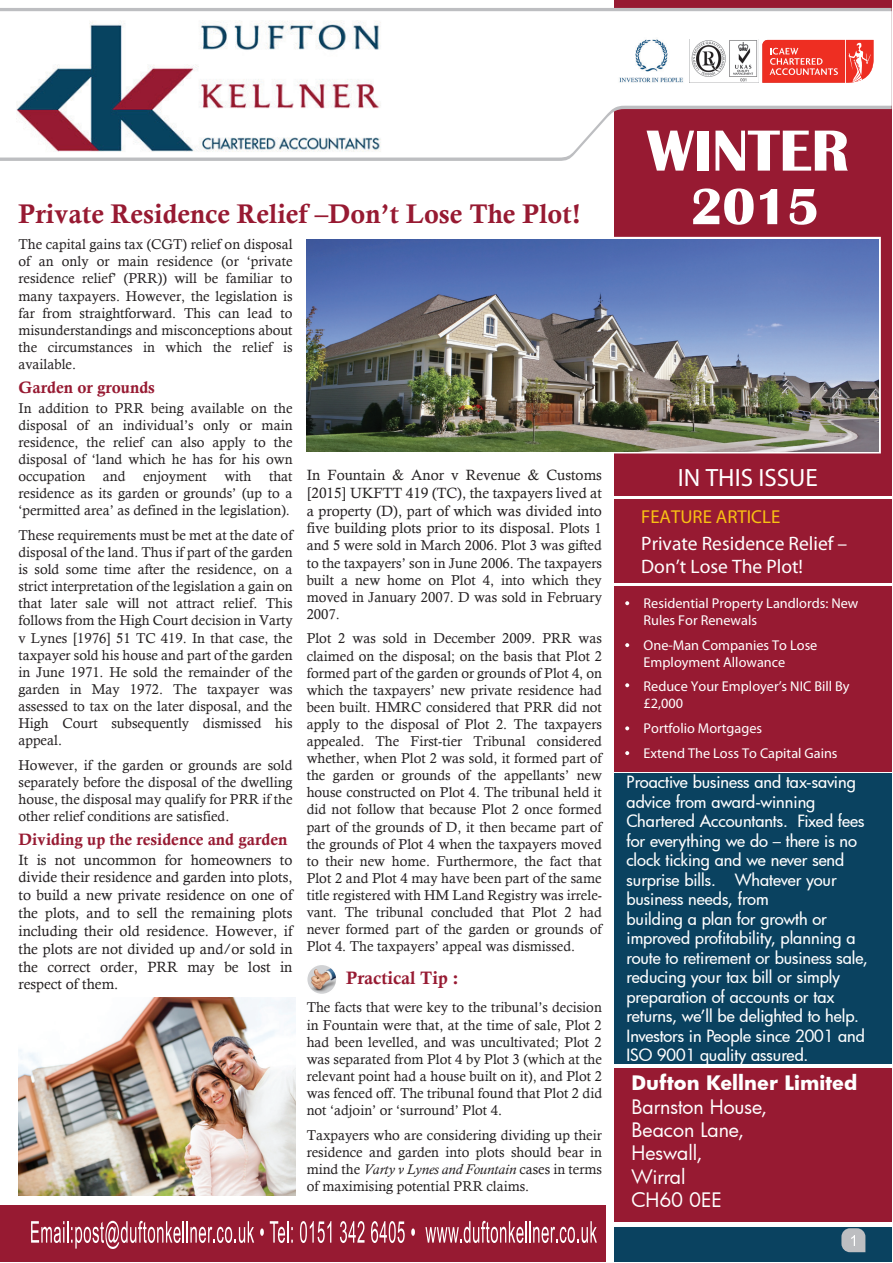
<style>
.page{position:relative;width:893px;height:1263px;background:#fff}
.page>*{position:absolute;margin:0;border:0;box-sizing:border-box;transform-origin:0 0}
.t1{font:700 60px "Britannic";color:#fff}
.t2{font:700 52.8px "Britannic";color:#fff}
.t3{font:27px "Calis MT Bol";color:#971a32}
.t4{font:25.05px "Beatles";color:#fff}
.t5{font:19.5px/23.4px "Futura";color:#fff}
.t6{font:19.5px/23.4px "Beatles";color:#fff}
.t7{font:700 19.5px "Futura";color:#fff}
.t8{font:18.75px "Beatles";color:#f8c014}
.t9{font:18px "Calis MT Bol";color:#971a32}
.t10{font:500 16.5px/19.5px "Futura";letter-spacing:-.005em;color:#fff}
.t11{font:16.5px "Calis MT Bol";color:#971a32}
.t12{font:14.85px/17.9px "Calisto";color:#231f20;text-align:justify}
.t13{font:14.25px/17.1px "Calisto";color:#231f20;text-align:justify}
.t14{font:14.25px/17.1px "Beatles";color:#fff}
.s1{font-size:14.25px}
.s2{font-style:italic}
</style>
<div class="page">
<div style="left:613px;top:1068px;width:278px;height:193px;background:#971a32"></div>
<div style="left:613px;top:0;width:278px;height:771px;background:#971a32"></div>
<svg style="left:0;top:8px;width:891px;height:153px;fill:#bdbec1"></svg>
<svg style="left:0;top:11px;width:891px;height:147px"></svg>
<div style="left:0;top:1205px;width:606px;height:56px;background:#971a32"></div>
<svg style="left:306px;top:237px;width:574px;height:217px;fill:#fff"></svg>
<div style="left:613px;top:1222px;width:278px;height:39px;background:#fff"></div>
<div style="left:613px;top:1227px;width:278px;height:34px;background:#0a4260"></div>
<svg style="left:841px;top:1228px;width:24px;height:24px"></svg>
<hr style="left:613px;top:497px;width:278px;height:2px;background:#fff">
<hr style="left:613px;top:583px;width:278px;height:3px;background:#fff">
<svg style="left:307px;top:965px;width:29px;height:29px"></svg>
<svg style="left:625px;top:601px;width:4px;height:4px"></svg>
<svg style="left:625px;top:643px;width:4px;height:4px"></svg>
<svg style="left:625px;top:683px;width:4px;height:4px"></svg>
<svg style="left:625px;top:726px;width:4px;height:4px"></svg>
<svg style="left:625px;top:751px;width:4px;height:4px"></svg>
<img style="left:307px;top:239px;width:571px;height:212px">
<img style="left:19px;top:998px;width:276px;height:197px">
<div style="left:613px;top:773px;width:278px;height:291px;background:#0a4260"></div>
<svg style="left:762px;top:40px;width:112px;height:43px;background:#f04f45"></svg>
<img style="left:615px;top:37px;width:71px;height:47px">
<img style="left:689px;top:39px;width:69px;height:43px">
<img style="left:16px;top:13px;width:366px;height:140px">
<svg style="left:31px;top:1221px;width:223px;height:28px"></svg>
<svg style="left:260px;top:1228px;width:4px;height:8px"></svg>
<svg style="left:270px;top:1221px;width:23px;height:22px"></svg>
<svg style="left:300px;top:1221px;width:31px;height:22px"></svg>
<svg style="left:340px;top:1221px;width:24px;height:22px"></svg>
<svg style="left:371px;top:1221px;width:33px;height:22px"></svg>
<svg style="left:411px;top:1228px;width:4px;height:8px"></svg>
<svg style="left:425px;top:1221px;width:98px;height:22px"></svg>
<hr style="left:525px;top:1221px;width:2px;height:22px;background:#fff">
<svg style="left:529px;top:1221px;width:68px;height:22px"></svg>
<h3 class="t3" style="left:19px;top:203px;width:564px">Private Residence Relief –Don’t Lose The Plot!</h3>
<p class="t13" style="left:19px;top:237px;width:275px">The capital gains tax (CGT) relief on disposal of an only or main residence (or ‘private residence relief’ (PRR)) will be familiar to many taxpayers. However, the legislation is far from straightforward. This can lead to misunderstandings and misconceptions about the circumstances in which the relief is available.</p>
<p class="t11" style="left:19px;top:381px;width:138px">Garden or grounds</p>
<p class="t13" style="left:19px;top:401px;width:275px">In addition to PRR being available on the disposal of an individual’s only or main residence, the relief can also apply to the disposal of ‘land which he has for his own occupation and enjoyment with that residence as its garden or grounds’ (up to a ‘permitted area’ as defined in the legislation).</p>
<p class="t13" style="left:19px;top:528px;width:275px">These requirements must be met at the date of disposal of the land. Thus if part of the garden is sold some time after the residence, on a strict interpretation of the legislation a gain on that later sale will not attract relief. This follows from the High Court decision in Varty v Lynes [1976] 51 TC 419. In that case, the taxpayer sold his house and part of the garden in June 1971. He sold the remainder of the garden in May 1972. The taxpayer was assessed to tax on the later disposal, and the High Court subsequently dismissed his appeal.</p>
<p class="t13" style="left:19px;top:758px;width:275px">However, if the garden or grounds are sold separately before the disposal of the dwelling house, the disposal may qualify for PRR if the other relief conditions are satisfied.</p>
<p class="t12" style="left:19px;top:852px;width:275px">It is not uncommon for homeowners to divide their residence and garden into plots, to build a new private residence on one of the plots, and to sell the remaining plots including their old residence. However, if the plots are not divided up and/or sold in the correct order, PRR may be lost in respect of them.</p>
<p class="t11" style="left:19px;top:834px;width:270px">Dividing up the residence and garden</p>
<p class="t12" style="left:307px;top:467px;width:297px">In Fountain &amp; Anor v Revenue &amp; Customs [2015] UKFTT 419 (TC), the taxpayers lived at a property (D), part of which was divided into five building plots prior to its disposal. <span class="s1">Plots 1</span></p>
<p class="t13" style="left:307px;top:538px;width:297px">and 5 were sold in March 2006. Plot 3 was gifted to the taxpayers’ son in June 2006. The taxpayers built a new home on Plot 4, into which they moved in January 2007. D was sold in February 2007.</p>
<p class="t13" style="left:307px;top:631px;width:297px">Plot 2 was sold in December 2009. PRR was claimed on the disposal; on the basis that Plot 2 formed part of the garden or grounds of Plot 4, on which the taxpayers’ new private residence had been built. HMRC considered that PRR did not apply to the disposal of Plot 2. The taxpayers appealed. The First-tier Tribunal considered whether, when Plot 2 was sold, it formed part of the garden or grounds of the appellants’ new house constructed on Plot 4. The tribunal held it did not follow that because Plot 2 once formed part of the grounds of D, it then became part of the grounds of Plot 4 when the taxpayers moved to their new home. Furthermore, the fact that Plot 2 and Plot 4 may have been part of the same title registered with HM Land Registry was irrele&shy;vant. The tribunal concluded that Plot 2 had never formed part of the garden or grounds of Plot 4. The taxpayers’ appeal was dismissed.</p>
<p class="t9" style="left:346px;top:971px;width:114px">Practical Tip :</p>
<p class="t13" style="left:307px;top:1000px;width:297px">The facts that were key to the tribunal’s decision in Fountain were that, at the time of sale, Plot 2 had been levelled, and was uncultivated; Plot 2 was separated from Plot 4 by Plot 3 (which at the relevant point had a house built on it), and Plot 2 was fenced off. The tribunal found that Plot 2 did not ‘adjoin’ or ‘surround’ Plot 4.</p>
<p class="t13" style="left:307px;top:1128px;width:297px">Taxpayers who are considering dividing up their residence and garden into plots should bear in mind the <span class="s2">Varty v Lynes and Fountain</span> cases in terms of maximising potential PRR claims.</p>
<h1 class="t1" style="left:647px;top:115px;width:204px">WINTER</h1>
<h2 class="t2" style="left:690px;top:175px;width:130px">2015</h2>
<h3 class="t4" style="left:678px;top:468px;width:141px">IN THIS ISSUE</h3>
<h3 class="t8" style="left:641px;top:510px;width:140px">FEATURE ARTICLE</h3>
<h3 class="t6" style="left:641px;top:533px;width:207px">Private Residence Relief –<br>Don’t Lose The Plot!</h3>
<p class="t14" style="left:643px;top:596px;width:216px">Residential Property Landlords: New<br>Rules For Renewals</p>
<p class="t14" style="left:643px;top:638px;width:175px">One-Man Companies To Lose<br>Employment Allowance</p>
<p class="t14" style="left:643px;top:679px;width:207px">Reduce Your Employer’s NIC Bill By £2,000</p>
<p class="t14" style="left:643px;top:717px;width:195px;line-height:24.6px">Portfolio Mortgages<br>Extend The Loss To Capital Gains</p>
<p class="t10" style="left:626px;top:774px;width:243px">Proactive business and tax-saving advice from award-winning<br>Chartered Accountants. Fixed fees for everything we do – there is no clock ticking and we never send surprise bills. Whatever your business needs, from<br>building a plan for growth or improved profitability, planning a route to retirement or business sale, reducing your tax bill or simply preparation of accounts or tax returns, we’ll be delighted to help.<br>Investors in People since 2001 and<br>ISO 9001 quality assured.</p>
<h3 class="t7" style="left:631px;top:1074px;width:227px">Dufton Kellner Limited</h3>
<h3 class="t5" style="left:631px;top:1096px;width:138px">Barnston House,<br>Beacon Lane,<br>Heswall,<br>Wirral<br>CH60 0EE</h3>
</div>
